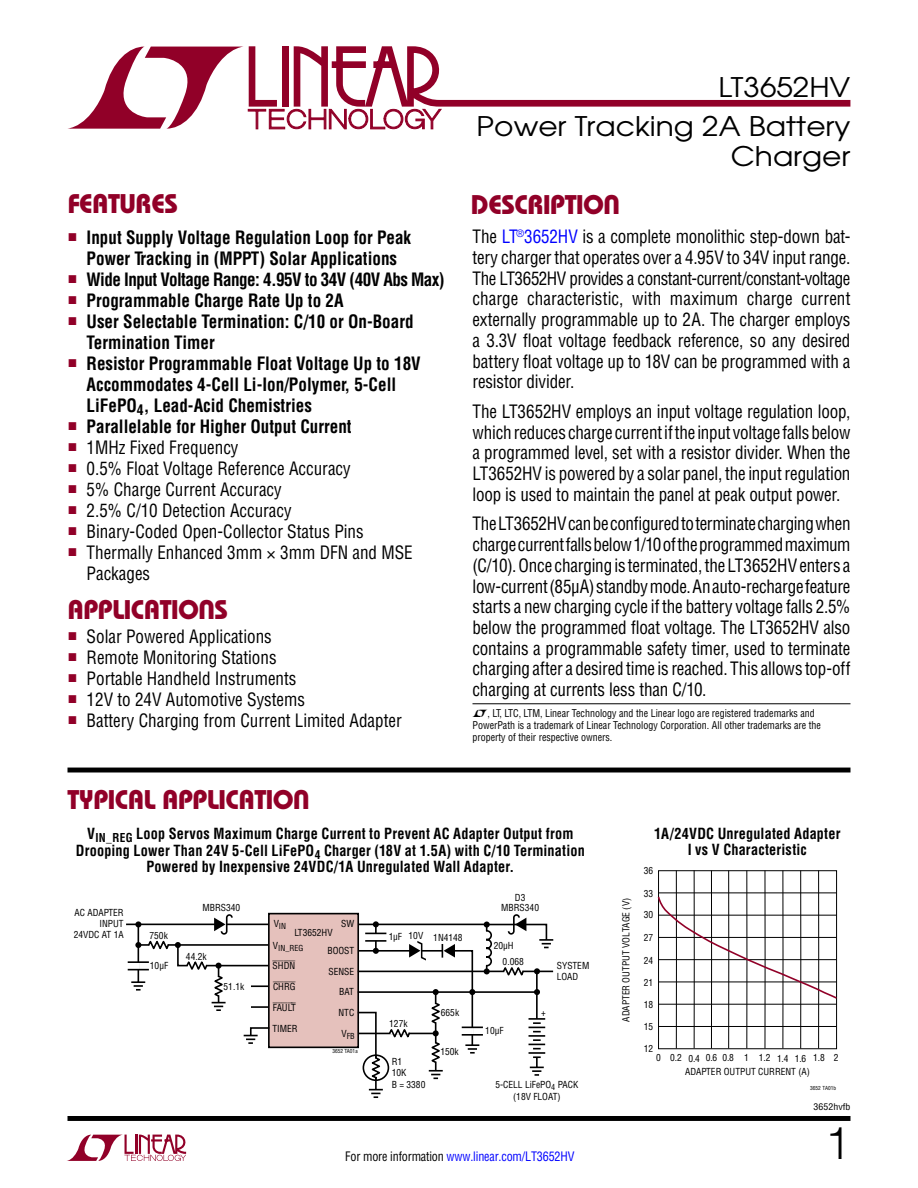
<style>
.page{position:relative;width:918px;height:1188px;background:#fff}
.page>*{position:absolute;margin:0;border:0;box-sizing:border-box;transform-origin:0 0}
.t1{font:300 45px "Helvetica";color:#000}
.t2{font:27px "Linear Bauhaus";letter-spacing:-.02em;color:#910028}
.t3{font:27px/30px "Avant Garde";color:#000;text-align:right;scale:1.1 1}
.t4{font:18px/20.7px "Linear Helv Cond";color:#000;text-align:justify;scale:.95 1}
.t5{font:700 18px/21px "Linear Helv Cond";color:#000;scale:.95 1}
.t6{font:700 18px "Linear Helv Cond";letter-spacing:-.03em;color:#000;scale:.95 1}
.t7{font:700 15px/16.5px "Linear Helv Cond";letter-spacing:.01em;color:#000;text-align:center;scale:.95 1}
.t8{font:12.75px "Linear Helv Cond";letter-spacing:-.01em;color:#00f;scale:.95 1}
.t9{font:10.5px/12px "Linear Helv Cond";color:#000;scale:.95 1}
.t10{font:9.45px/10.8px "Linear Helv Cond";color:#000}
.t11{font:9.45px/20.7px "Linear Helv Cond Ovr";color:#000;text-align:justify}
.t12{font:9px "Linear Helv Cond";color:#000;scale:1.1 1}
.t13{font:8.1px "Linear Helv Cond";color:#000}
.t14{font:5.4px "Linear Helv Cond";color:#000}
.s1{color:#00f}
.s2{color:#000}
</style>
<div class="page">
<svg style="left:67px;top:1135px;width:119px;height:26px"></svg>
<div style="left:68px;top:1116px;width:782px;height:5px;background:#000"></div>
<svg style="left:68px;top:46px;width:782px;height:84px"></svg>
<hr style="left:68px;top:768px;width:782px;height:4px;background:#000">
<hr style="left:472px;top:703px;width:378px;height:1px;background:#000">
<div style="left:269px;top:914px;width:89px;height:133px;background:#e5c1bc"></div>
<div style="left:268px;top:913px;width:91px;height:135px;border:2px solid #000"></div>
<hr style="left:126px;top:924px;width:143px;height:1px;background:#000">
<svg style="left:244px;top:1026px;width:27px;height:18px"></svg>
<svg style="left:128px;top:913px;width:142px;height:98px"></svg>
<svg style="left:356px;top:913px;width:197px;height:185px"></svg>
<svg style="left:657px;top:870px;width:181px;height:179px"></svg>
<h2 class="t3" style="left:719px;top:72px;width:121px">LT3652HV</h2>
<h2 class="t2" style="left:68px;top:187px;width:112px">FEATURES</h2>
<h2 class="t3" style="left:477px;top:111px;width:341px">Power Tracking 2A Battery<br>Charger</h2>
<h2 class="t2" style="left:471px;top:188px;width:151px">DESCRIPTION</h2>
<p class="t4" style="left:472px;top:226px;width:399px">The <span class="s1">LT</span><sup>®</sup><span class="s1">3652HV</span> is a complete monolithic step-down bat&shy;tery charger that operates over a 4.95V to 34V input range.<br>The LT3652HV provides a constant-current/constant-voltage charge characteristic, with maximum charge current externally programmable up to 2A. The charger employs a 3.3V float voltage feedback reference, so any desired battery float voltage up to 18V can be programmed with a resistor divider.</p>
<p class="t4" style="left:472px;top:401px;width:399px">The LT3652HV employs an input voltage regulation loop, which reduces charge current if the input voltage falls below a programmed level, set with a resistor divider. When the LT3652HV is powered by a solar panel, the input regulation loop is used to maintain the panel at peak output power.</p>
<p class="t4" style="left:472px;top:513px;width:399px">The LT3652HV can be configured to terminate charging when charge current falls below 1/10 of the programmed maximum (C/10). Once charging is terminated, the LT3652HV enters a low-current (85µA) standby mode. An auto-recharge feature starts a new charging cycle if the battery voltage falls 2.5% below the programmed float voltage. The LT3652HV also contains a programmable safety timer, used to terminate charging after a desired time is reached. This allows top-off charging at currents less than C/10.</p>
<p class="t5" style="left:69px;top:227px;width:362px;text-align:center"><sup>■</sup> Input Supply Voltage Regulation Loop for Peak<br>Power Tracking in (MPPT) Solar Applications</p>
<p class="t6" style="left:69px;top:268px;width:397px"><sup>■</sup> Wide Input Voltage Range: 4.95V to 34V (40V Abs Max)</p>
<p class="t5" style="left:69px;top:290px;width:291px"><sup>■</sup> Programmable Charge Rate Up to 2A</p>
<p class="t5" style="left:87px;top:311px;width:346px;text-indent:-18px"><sup>■</sup> User Selectable Termination: C/10 or On-Board<br>Termination Timer</p>
<p class="t5" style="left:87px;top:353px;width:353px;text-indent:-18px"><sup>■</sup> Resistor Programmable Float Voltage Up to 18V<br>Accommodates 4-Cell Li-Ion/Polymer, 5-Cell<br>LiFePO<sub>4</sub>, Lead-Acid Chemistries</p>
<p class="t5" style="left:69px;top:416px;width:299px"><sup>■</sup> Parallelable for Higher Output Current</p>
<p class="t4" style="left:69px;top:437px;width:180px"><sup>■</sup> 1MHz Fixed Frequency</p>
<p class="t4" style="left:69px;top:458px;width:299px"><sup>■</sup> 0.5% Float Voltage Reference Accuracy</p>
<p class="t4" style="left:69px;top:479px;width:226px"><sup>■</sup> 5% Charge Current Accuracy</p>
<p class="t4" style="left:69px;top:500px;width:236px"><sup>■</sup> 2.5% C/10 Detection Accuracy</p>
<p class="t4" style="left:69px;top:521px;width:312px"><sup>■</sup> Binary-Coded Open-Collector Status Pins</p>
<p class="t4" style="left:87px;top:542px;width:345px;text-indent:-18px"><sup>■</sup> Thermally Enhanced 3mm 3mm DFN and MSE<br>Packages</p>
<h2 class="t2" style="left:68px;top:592px;width:162px">APPLICATIONS</h2>
<p class="t4" style="left:69px;top:626px;width:215px"><sup>■</sup> Solar Powered Applications</p>
<p class="t4" style="left:69px;top:647px;width:220px"><sup>■</sup> Remote Monitoring Stations</p>
<p class="t4" style="left:69px;top:668px;width:241px"><sup>■</sup> Portable Handheld Instruments</p>
<p class="t4" style="left:69px;top:689px;width:250px"><sup>■</sup> 12V to 24V Automotive Systems</p>
<p class="t4" style="left:69px;top:710px;width:352px"><sup>■</sup> Battery Charging from Current Limited Adapter</p>
<p class="t9" style="left:472px;top:707px;width:368px;text-indent:15px">, LT, LTC, LTM, Linear Technology and the Linear logo are registered trademarks and<br>PowerPath is a trademark of Linear Technology Corporation. All other trademarks are the property of their respective owners.</p>
<h2 class="t2" style="left:68px;top:783px;width:244px">TYPICAL APPLICATION</h2>
<p class="t7" style="left:76px;top:825px;width:537px">V<sub>IN_REG</sub> Loop Servos Maximum Charge Current to Prevent AC Adapter Output from<br>Drooping Lower Than 24V 5-Cell LiFePO<sub>4</sub> Charger (18V at 1.5A) with C/10 Termination<br>Powered by Inexpensive 24VDC/1A Unregulated Wall Adapter.</p>
<p class="t10" style="left:74px;top:907px;width:51px;text-align:right">AC ADAPTER<br>INPUT<br>24VDC AT 1A</p>
<p class="t10" style="left:150px;top:931px;width:20px">750k</p>
<p class="t10" style="left:150px;top:960px;width:20px">10µF</p>
<p class="t10" style="left:202px;top:903px;width:39px">MBRS340</p>
<p class="t10" style="left:501px;top:892px;width:39px;text-align:center">D3<br>MBRS340</p>
<p class="t10" style="left:186px;top:951px;width:22px">44.2k</p>
<p class="t10" style="left:224px;top:981px;width:22px">51.1k</p>
<p class="t13" style="left:274px;top:921px;width:14px"><sup>V</sup>IN</p>
<p class="t10" style="left:341px;top:918px;width:15px">SW</p>
<p class="t10" style="left:294px;top:927px;width:40px">LT3652HV</p>
<p class="t13" style="left:273px;top:943px;width:32px"><sup>V</sup>IN_REG</p>
<p class="t11" style="left:273px;top:955px;width:25px">SHDN CHRG FAULT</p>
<p class="t10" style="left:272px;top:1023px;width:27px">TIMER</p>
<p class="t10" style="left:328px;top:940px;width:28px;line-height:20.5px">BOOST<br>SENSE</p>
<p class="t10" style="left:339px;top:982px;width:17px;line-height:20.7px">BAT<br>NTC</p>
<p class="t13" style="left:341px;top:1031px;width:15px"><sup>V</sup>FB</p>
<p class="t14" style="left:332px;top:1048px;width:27px">3652 TA01a</p>
<p class="t10" style="left:389px;top:932px;width:75px">1µF 10V 1N4148</p>
<p class="t10" style="left:389px;top:1018px;width:20px">127k</p>
<p class="t10" style="left:441px;top:1007px;width:20px">665k</p>
<p class="t10" style="left:440px;top:1046px;width:20px">150k</p>
<p class="t10" style="left:494px;top:940px;width:21px">20µH</p>
<p class="t10" style="left:503px;top:956px;width:23px">0.068</p>
<p class="t10" style="left:485px;top:1025px;width:20px">10µF</p>
<p class="t10" style="left:541px;top:1007px;width:6px">+</p>
<p class="t10" style="left:557px;top:960px;width:34px;line-height:11.4px">SYSTEM<br>LOAD</p>
<p class="t10" style="left:392px;top:1056px;width:16px">R1<br>10K</p>
<p class="t10" style="left:392px;top:1080px;width:35px">B = 3380</p>
<p class="t10" style="left:495px;top:1079px;width:84px;line-height:11.4px;text-align:center">5-CELL LiFePO<sub>4</sub> PACK (18V FLOAT)</p>
<p class="t8" style="left:345px;top:1148px;width:243px"><span class="s2">For more information</span> www.linear.com/LT3652HV</p>
<p class="t10" style="left:621px;top:1022px;width:125px;rotate:-90deg">ADAPTER OUTPUT VOLTAGE (V)</p>
<p class="t7" style="left:654px;top:825px;width:198px">1A/24VDC Unregulated Adapter<br>I vs V Characteristic</p>
<p class="t10" style="left:644px;top:865px;width:11px">36</p>
<p class="t10" style="left:644px;top:888px;width:11px">33</p>
<p class="t10" style="left:644px;top:910px;width:11px">30</p>
<p class="t10" style="left:644px;top:932px;width:11px">27</p>
<p class="t10" style="left:644px;top:955px;width:11px">24</p>
<p class="t10" style="left:644px;top:977px;width:11px">21</p>
<p class="t10" style="left:644px;top:999px;width:11px">18</p>
<p class="t10" style="left:644px;top:1022px;width:11px">15</p>
<p class="t10" style="left:644px;top:1043px;width:11px">12</p>
<p class="t10" style="left:688px;top:1053px;width:13px">0.4</p>
<p class="t10" style="left:723px;top:1052px;width:13px">0.8</p>
<p class="t10" style="left:777px;top:1053px;width:63px">1.4 1.6 1.8 2</p>
<p class="t10" style="left:706px;top:1052px;width:13px">0.6</p>
<p class="t10" style="left:744px;top:1052px;width:28px">1 1.2</p>
<p class="t10" style="left:656px;top:1053px;width:27px">0 0.2</p>
<p class="t10" style="left:685px;top:1066px;width:126px">ADAPTER OUTPUT CURRENT (A)</p>
<p class="t14" style="left:810px;top:1085px;width:27px">3652 TA01b</p>
<p class="t12" style="left:814px;top:1102px;width:35px">3652hvfb</p>
<h1 class="t1" style="left:825px;top:1105px;width:27px">1</h1>
</div>
